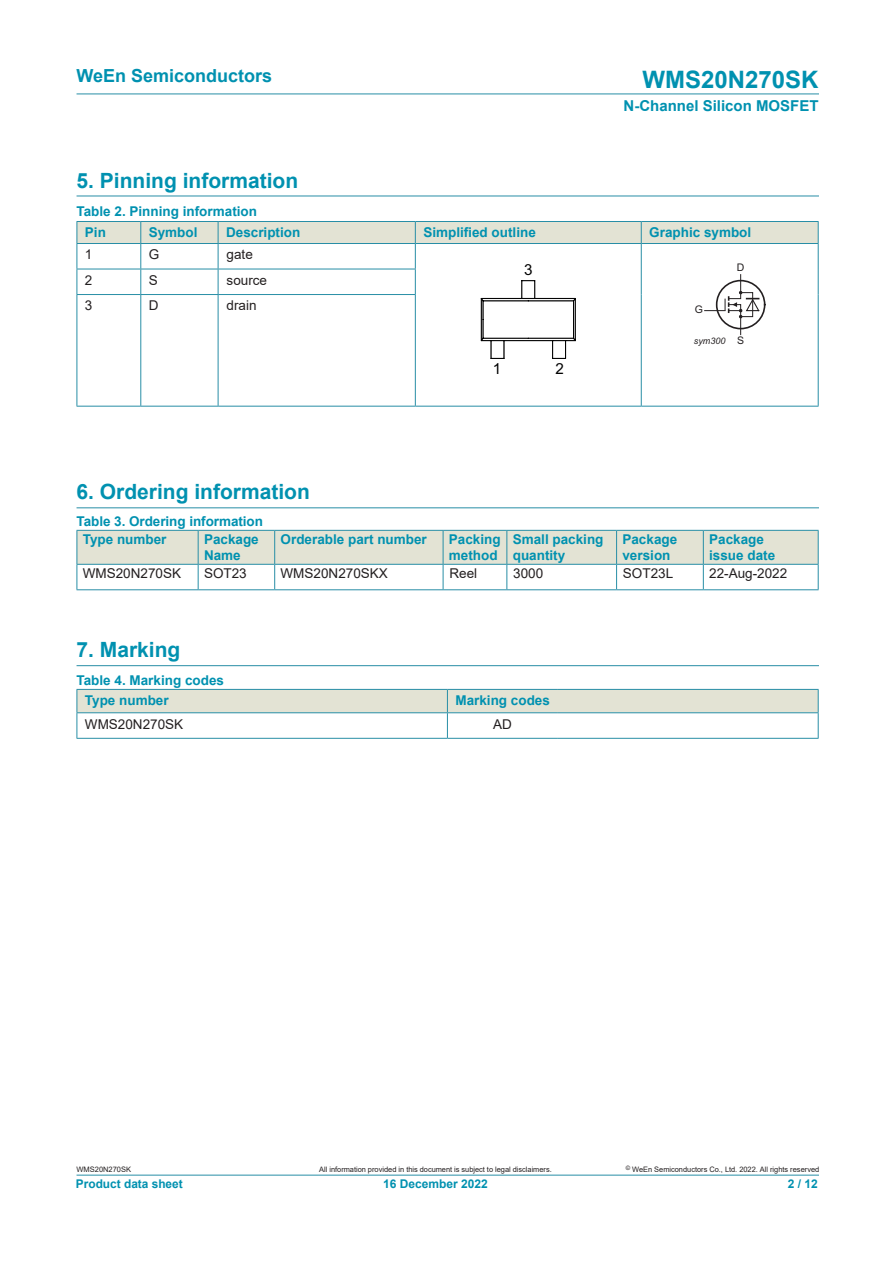
<style>
.page{position:relative;width:893px;height:1263px;background:#fff}
.page>*{position:absolute;margin:0;border:0;box-sizing:border-box;transform-origin:0 0}
.t1{font:700 24px "Arial";color:#0091b0}
.DS1{font:700 21px "Arial";color:#0091b0}
.t2{font:700 18px "Arial";color:#0091b0}
.t3{font:15.3px "Arial";color:#030303}
.t4{font:700 15px "Arial";color:#0091b0}
.t5{font:700 13.5px "Arial";color:#0091b0}
.t6{font:13.5px "Arial";color:#231f20}
.t7{font:700 12px "Arial";color:#0091b0}
.t8{font:10.5px "Arial";color:#231f20}
.t9{font:italic 9px "Arial";color:#231f20}
.t10{font:7.5px "Arial";letter-spacing:-.005em;color:#231f20}
</style>
<div class="page">
<hr style="left:77px;top:94px;width:742px;height:1px;background:#288ea6">
<hr style="left:77px;top:1175px;width:742px;height:1px;background:#288ea6">
<hr style="left:77px;top:196px;width:742px;height:1px;background:#288ea6">
<hr style="left:77px;top:507px;width:742px;height:1px;background:#288ea6">
<hr style="left:641px;top:294px;width:1px;height:112px;background:#288ea6">
<hr style="left:818px;top:294px;width:1px;height:112px;background:#288ea6">
<hr style="left:77px;top:295px;width:1px;height:111px;background:#288ea6">
<hr style="left:140px;top:295px;width:1px;height:111px;background:#288ea6">
<hr style="left:218px;top:295px;width:1px;height:111px;background:#288ea6">
<hr style="left:415px;top:295px;width:1px;height:111px;background:#288ea6">
<hr style="left:77px;top:406px;width:64px;height:1px;background:#288ea6">
<hr style="left:141px;top:406px;width:77px;height:1px;background:#288ea6">
<hr style="left:218px;top:406px;width:197px;height:1px;background:#288ea6">
<hr style="left:415px;top:406px;width:226px;height:1px;background:#288ea6">
<hr style="left:641px;top:406px;width:178px;height:1px;background:#288ea6">
<svg style="left:77px;top:221px;width:742px;height:138px"></svg>
<div style="left:716px;top:280px;width:49px;height:49px;border:2px solid #231f20;border-radius:50%"></div>
<svg style="left:77px;top:530px;width:742px;height:59px"></svg>
<hr style="left:77px;top:589px;width:121px;height:1px;background:#288ea6">
<hr style="left:198px;top:589px;width:77px;height:1px;background:#288ea6">
<hr style="left:275px;top:589px;width:168px;height:1px;background:#288ea6">
<hr style="left:443px;top:589px;width:64px;height:1px;background:#288ea6">
<hr style="left:507px;top:589px;width:110px;height:1px;background:#288ea6">
<hr style="left:617px;top:589px;width:86px;height:1px;background:#288ea6">
<hr style="left:703px;top:589px;width:116px;height:1px;background:#288ea6">
<hr style="left:77px;top:665px;width:742px;height:1px;background:#288ea6">
<hr style="left:77px;top:738px;width:370px;height:1px;background:#288ea6">
<hr style="left:447px;top:738px;width:111px;height:1px;background:#288ea6">
<svg style="left:77px;top:689px;width:742px;height:49px"></svg>
<hr style="left:558px;top:738px;width:261px;height:1px;background:#288ea6">
<h3 class="t2" style="left:77px;top:63px;width:197px">WeEn Semiconductors</h3>
<h1 class="t1" style="left:642px;top:62px;width:178px">WMS20N270SK</h1>
<p class="t4" style="left:623px;top:95px;width:197px">N-Channel Silicon MOSFET</p>
<p class="DS1" style="left:77px;top:166px;width:223px">5. Pinning information</p>
<p class="t5" style="left:77px;top:202px;width:182px">Table 2. Pinning information</p>
<p class="t5" style="left:85px;top:223px;width:23px">Pin</p>
<p class="t5" style="left:149px;top:223px;width:50px">Symbol</p>
<p class="t5" style="left:226px;top:223px;width:76px">Description</p>
<p class="t5" style="left:423px;top:223px;width:114px">Simplified outline</p>
<p class="t5" style="left:649px;top:223px;width:104px">Graphic symbol</p>
<p class="t6" style="left:85px;top:245px;width:9px">1</p>
<p class="t6" style="left:149px;top:245px;width:12px">G</p>
<p class="t6" style="left:227px;top:245px;width:28px">gate</p>
<p class="t8" style="left:737px;top:260px;width:9px">D</p>
<p class="t3" style="left:524px;top:259px;width:10px">3</p>
<p class="t6" style="left:85px;top:271px;width:9px">2</p>
<p class="t6" style="left:149px;top:271px;width:11px">S</p>
<p class="t6" style="left:227px;top:271px;width:42px">source</p>
<p class="t6" style="left:85px;top:296px;width:9px">3</p>
<p class="t6" style="left:149px;top:296px;width:11px">D</p>
<p class="t6" style="left:227px;top:296px;width:32px">drain</p>
<p class="t8" style="left:695px;top:302px;width:10px">G</p>
<p class="t9" style="left:694px;top:335px;width:33px">sym300</p>
<p class="t8" style="left:737px;top:333px;width:9px">S</p>
<p class="t3" style="left:493px;top:358px;width:10px">1</p>
<p class="t3" style="left:555px;top:358px;width:10px">2</p>
<p class="DS1" style="left:77px;top:476px;width:235px">6. Ordering information</p>
<p class="t5" style="left:77px;top:512px;width:188px">Table 3. Ordering information</p>
<p class="t5" style="left:83px;top:530px;width:85px">Type number</p>
<p class="t5" style="left:204px;top:530px;width:56px">Package</p>
<p class="t5" style="left:204px;top:546px;width:38px">Name</p>
<p class="t5" style="left:281px;top:530px;width:148px">Orderable part number</p>
<p class="t5" style="left:449px;top:530px;width:53px">Packing</p>
<p class="t5" style="left:449px;top:546px;width:50px">method</p>
<p class="t5" style="left:513px;top:530px;width:92px">Small packing</p>
<p class="t5" style="left:513px;top:546px;width:54px">quantity</p>
<p class="t5" style="left:622px;top:530px;width:56px">Package</p>
<p class="t5" style="left:622px;top:546px;width:50px">version</p>
<p class="t5" style="left:709px;top:530px;width:56px">Package</p>
<p class="t5" style="left:709px;top:546px;width:68px">issue date</p>
<p class="t6" style="left:83px;top:564px;width:100px">WMS20N270SK</p>
<p class="t6" style="left:204px;top:564px;width:44px">SOT23</p>
<p class="t6" style="left:281px;top:564px;width:109px">WMS20N270SKX</p>
<p class="t6" style="left:449px;top:564px;width:29px">Reel</p>
<p class="t6" style="left:513px;top:564px;width:32px">3000</p>
<p class="t6" style="left:623px;top:564px;width:52px">SOT23L</p>
<p class="t6" style="left:709px;top:564px;width:80px">22-Aug-2022</p>
<p class="DS1" style="left:77px;top:634px;width:105px">7. Marking</p>
<p class="t5" style="left:77px;top:671px;width:149px">Table 4. Marking codes</p>
<p class="t5" style="left:85px;top:691px;width:85px">Type number</p>
<p class="t5" style="left:455px;top:691px;width:96px">Marking codes</p>
<p class="t6" style="left:85px;top:714px;width:100px">WMS20N270SK</p>
<p class="t6" style="left:493px;top:714px;width:20px">AD</p>
<p class="t10" style="left:77px;top:1164px;width:56px">WMS20N270SK</p>
<p class="t7" style="left:76px;top:1175px;width:108px">Product data sheet</p>
<p class="t10" style="left:319px;top:1164px;width:234px">All information provided in this document is subject to legal disclaimers.</p>
<p class="t10" style="left:626px;top:1164px;width:195px"><sup>©</sup> WeEn Semiconductors Co., Ltd. 2022. All rights reserved</p>
<p class="t7" style="left:383px;top:1175px;width:106px">16 December 2022</p>
<p class="t7" style="left:788px;top:1175px;width:32px">2 / 12</p>
</div>
